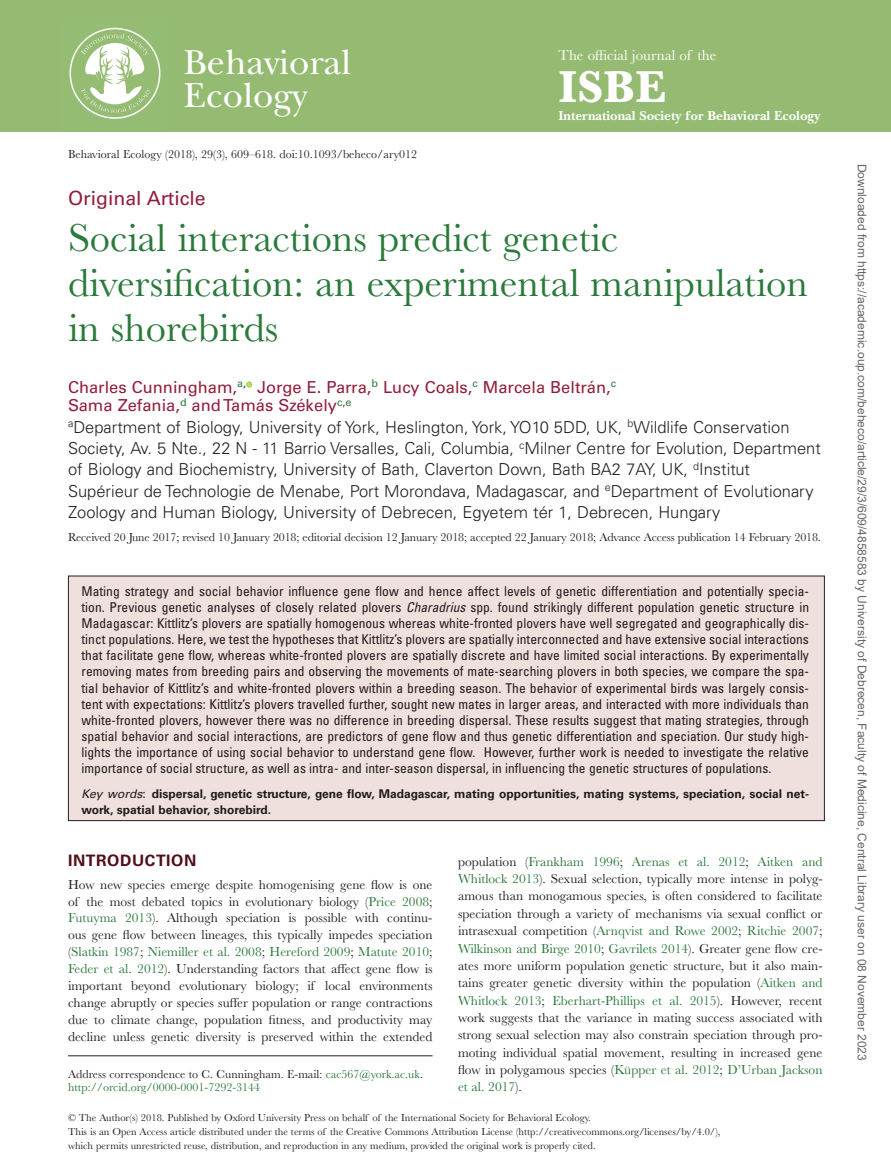
<style>
.page{position:relative;width:891px;height:1175px;background:#fff}
.page>*{position:absolute;margin:0;border:0;box-sizing:border-box;transform-origin:0 0}
.t1{font:700 46.35px "Baskerville MT Std";color:#fff}
.t2{font:40.5px/45.3px "Baskerville MT Std";color:#2a7a3b}
.t3{font:36.15px/33px "New Baskerville Std";color:#fff}
.t4{font:19.5px "Univers LT Std";color:#921d3a}
.t5{font:300 16.5px/21.3px "Univers LT Std";color:#231f20}
.t6{font:16.5px/18.3px "Univers LT Std";color:#921d3a}
.t7{font:700 15.75px "Univers LT Std";letter-spacing:.04em;color:#510f1b}
.t8{font:15px "Baskerville MT Std";color:#fff}
.t9{font:condensed 13.5px/16px "Univers LT Std";color:#231f20;text-align:justify}
.t10{font:13.5px/17.4px "Baskerville MT Std";color:#231f20;text-align:justify}
.t11{font:700 13.5px "New Baskerville Std";color:#fff}
.t12{font:12px "Baskerville MT Std";letter-spacing:-.01em;color:#231f20}
.t13{font:12px "Arial";color:#666}
.t14{font:700 12px/16.8px "Univers LT Std";color:#231f20}
.t15{font:12px/13.5px "Baskerville MT Std";color:#2a7a3b}
.t16{font:10.5px/14px "Baskerville MT Std";color:#231f20}
.s1{font-style:italic}
.s2{font-weight:400;font-style:italic}
.s3{font-weight:400}
.s4{color:#2a7a3b}
.s5{color:#231f20}
</style>
<div class="page">
<div style="left:0;top:0;width:891px;height:131px;background:#95bb73"></div>
<img style="left:69px;top:27px;width:92px;height:92px">
<svg style="left:246px;top:381px;width:6px;height:6px"></svg>
<div style="left:68px;top:576px;width:756px;height:244px;background:#efe0de"></div>
<div style="left:68px;top:575px;width:757px;height:246px;border:1px solid #231f20"></div>
<hr style="left:68px;top:1055px;width:365px;height:1px;background:#231f20">
<h3 class="t3" style="left:184px;top:46px;width:169px">Behavioral<br>Ecology</h3>
<p class="t12" style="left:68px;top:147px;width:351px">Behavioral Ecology (2018), 29(3), 609–618. doi:10.1093/beheco/ary012</p>
<p class="t8" style="left:558px;top:46px;width:160px">The official journal of the</p>
<h1 class="t1" style="left:558px;top:61px;width:109px">ISBE</h1>
<p class="t11" style="left:558px;top:107px;width:263px">International Society for Behavioral Ecology</p>
<h3 class="t4" style="left:68px;top:187px;width:139px">Original Article</h3>
<h2 class="t2" style="left:68px;top:215px;width:741px">Social interactions predict genetic diversification: an experimental manipulation in shorebirds</h2>
<p class="t6" style="left:68px;top:378px;width:550px">Charles Cunningham,<sup>a</sup><sup>,</sup> Jorge E. Parra,<sup>b</sup> Lucy Coals,<sup>c</sup> Marcela Beltrán,<sup>c<br></sup>Sama Zefania,<sup>d</sup> and Tamás Székely<sup>c</sup><sup>,</sup><sup>e</sup></p>
<p class="t5" style="left:68px;top:416px;width:754px"><sup>a</sup>Department of Biology, University of York, Heslington, York, YO10 5DD, UK, <sup>b</sup>Wildlife Conservation Society, Av. 5 Nte., 22 N - 11 Barrio Versalles, Cali, Columbia, <sup>c</sup>Milner Centre for Evolution, Department of Biology and Biochemistry, University of Bath, Claverton Down, Bath BA2 7AY, UK, <sup>d</sup>Institut Supérieur de Technologie de Menabe, Port Morondava, Madagascar, and <sup>e</sup>Department of Evolutionary Zoology and Human Biology, University of Debrecen, Egyetem tér 1, Debrecen, Hungary</p>
<p class="t12" style="left:68px;top:530px;width:754px">Received 20 June 2017; revised 10 January 2018; editorial decision 12 January 2018; accepted 22 January 2018; Advance Access publication 14 February 2018.</p>
<p class="t9" style="left:82px;top:583px;width:729px">Mating strategy and social behavior influence gene flow and hence affect levels of genetic differentiation and potentially specia&shy;tion. Previous genetic analyses of closely related plovers <span class="s1">Charadrius</span> spp. found strikingly different population genetic structure in Madagascar: Kittlitz’s plovers are spatially homogenous whereas white-fronted plovers have well segregated and geographically dis&shy;tinct populations. Here, we test the hypotheses that Kittlitz’s plovers are spatially interconnected and have extensive social interactions that facilitate gene flow, whereas white-fronted plovers are spatially discrete and have limited social interactions. By experimentally removing mates from breeding pairs and observing the movements of mate-searching plovers in both species, we compare the spa&shy;tial behavior of Kittlitz’s and white-fronted plovers within a breeding season. The behavior of experimental birds was largely consis&shy;tent with expectations: Kittlitz’s plovers travelled further, sought new mates in larger areas, and interacted with more individuals than white-fronted plovers, however there was no difference in breeding dispersal. These results suggest that mating strategies, through spatial behavior and social interactions, are predictors of gene flow and thus genetic differentiation and speciation. Our study high&shy;lights the importance of using social behavior to understand gene flow. However, further work is needed to investigate the relative importance of social structure, as well as intra- and inter-season dispersal, in influencing the genetic structures of populations.</p>
<p class="t14" style="left:82px;top:785px;width:729px"><span class="s2">Key words</span><span class="s3">:</span> dispersal, genetic structure, gene flow, Madagascar, mating opportunities, mating systems, speciation, social net&shy;work, spatial behavior, shorebird.</p>
<p class="t7" style="left:68px;top:851px;width:130px">INTRODUCTION</p>
<p class="t10" style="left:68px;top:876px;width:366px;line-height:16.8px">How new species emerge despite homogenising gene flow is one of the most debated topics in evolutionary biology (<span class="s4">Price 2008</span>; <span class="s4">Futuyma 2013</span>). Although speciation is possible with continu&shy;ous gene flow between lineages, this typically impedes speciation (<span class="s4">Slatkin 1987</span>; <span class="s4">Niemiller et al. 2008</span>; <span class="s4">Hereford 2009</span>; <span class="s4">Matute 2010</span>; <span class="s4">Feder et al. 2012</span>). Understanding factors that affect gene flow is important beyond evolutionary biology; if local environments change abruptly or species suffer population or range contractions due to climate change, population fitness, and productivity may decline unless genetic diversity is preserved within the extended</p>
<p class="t10" style="left:458px;top:852px;width:366px">population (<span class="s4">Frankham 1996</span>; <span class="s4">Arenas et al. 2012</span>; <span class="s4">Aitken and Whitlock 2013</span>). Sexual selection, typically more intense in polyg&shy;amous than monogamous species, is often considered to facilitate speciation through a variety of mechanisms via sexual conflict or intrasexual competition (<span class="s4">Arnqvist and Rowe 2002</span>; <span class="s4">Ritchie 2007</span>; <span class="s4">Wilkinson and Birge 2010</span>; <span class="s4">Gavrilets 2014</span>). Greater gene flow cre&shy;ates more uniform population genetic structure, but it also main&shy;tains greater genetic diversity within the population (<span class="s4">Aitken and Whitlock 2013</span>; <span class="s4">Eberhart-Phillips et al. 2015</span>). However, recent work suggests that the variance in mating success associated with strong sexual selection may also constrain speciation through pro&shy;moting individual spatial movement, resulting in increased gene flow in polygamous species (<span class="s4">Küpper et al. 2012</span>; <span class="s4">D’Urban Jackson et al. 2017</span>).</p>
<p class="t15" style="left:68px;top:1067px;width:356px"><span class="s5">Address correspondence to C. Cunningham. E-mail:</span> cac567@york.ac.uk<span class="s5">. </span>http://orcid.org/0000-0001-7292-3144</p>
<p class="t16" style="left:68px;top:1110px;width:654px">© The Author(s) 2018. Published by Oxford University Press on behalf of the International Society for Behavioral Ecology.<br>This is an Open Access article distributed under the terms of the Creative Commons Attribution License (http://creativecommons.org/licenses/by/4.0/), which permits unrestricted reuse, distribution, and reproduction in any medium, provided the original work is properly cited.</p>
<p class="t13" style="left:866px;top:164px;width:898px;rotate:90deg">Downloaded from https://academic.oup.com/beheco/article/29/3/609/4858583 by University of Debrecen, Faculty of Medicine, Central Library user on 08 November 2023</p>
</div>
